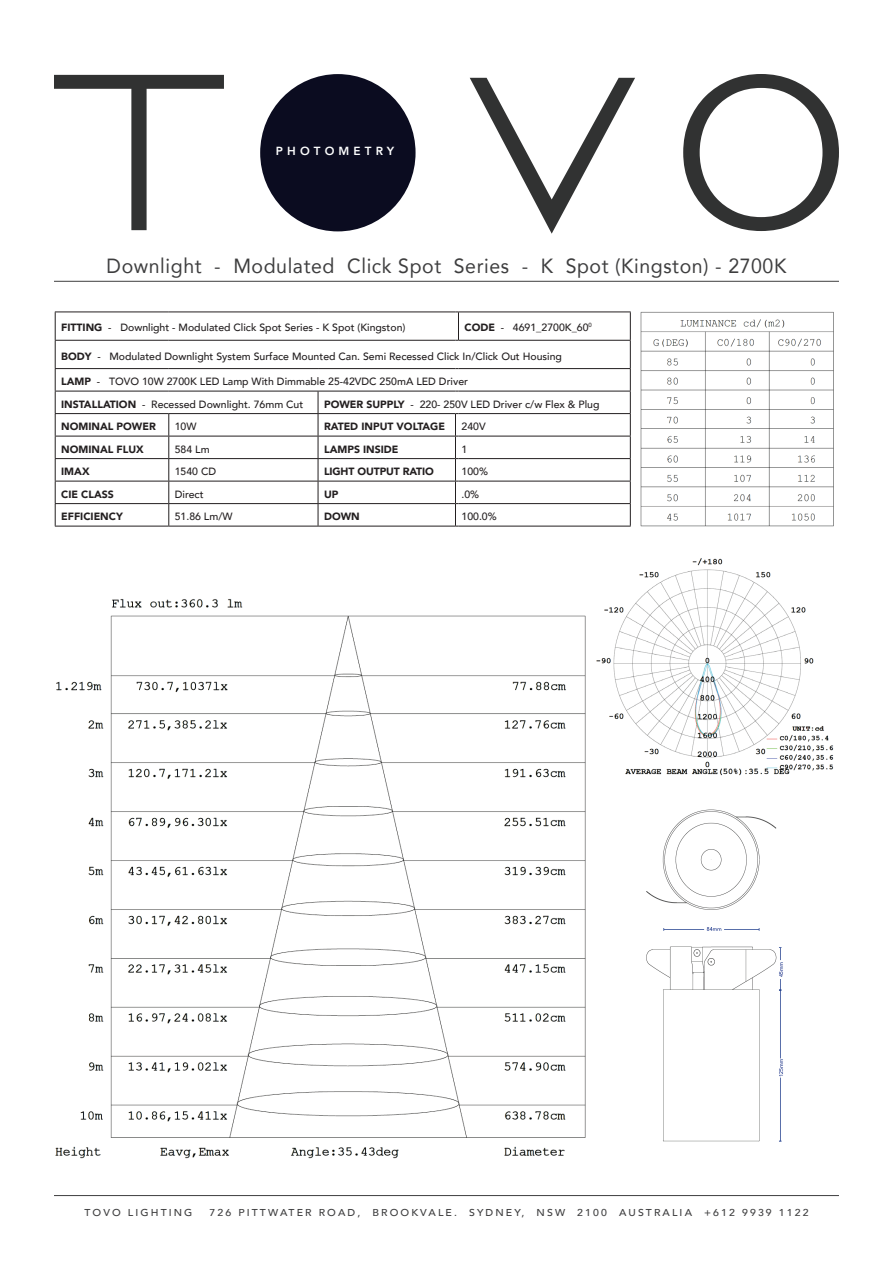
<style>
.page{position:relative;width:893px;height:1263px;background:#fff}
.page>*{position:absolute;margin:0;border:0;box-sizing:border-box;transform-origin:0 0}
.t1{font:20.4px "Avenir";letter-spacing:.03em;color:#3e3e3f;scale:.95 1}
.t2{font:800 11.7px "Avenir";letter-spacing:.35em;color:#fdfefe}
.t3{font:500 10.5px/22.5px "Avenir";color:#231f20}
.t4{font:900 10.5px "Avenir";color:#231f20}
.t5{font:500 10.05px "Avenir";letter-spacing:.2em;color:#3e3e3f;scale:1.05 1}
.s1{font-weight:900}
</style>
<div class="page">
<svg style="left:54px;top:75px;width:170px;height:155px"></svg>
<svg style="left:470px;top:78px;width:165px;height:156px"></svg>
<svg style="left:683px;top:74px;width:156px;height:157px"></svg>
<div style="left:260px;top:74px;width:156px;height:157px;background:#0b0c20;border-radius:50%"></div>
<hr style="left:54px;top:1195px;width:785px;height:1px;background:#3e3e3f">
<hr style="left:54px;top:281px;width:785px;height:1px;background:#3e3e3f">
<hr style="left:55px;top:312px;width:114px;height:1px;background:#231f20">
<hr style="left:169px;top:312px;width:149px;height:1px;background:#231f20">
<hr style="left:318px;top:312px;width:137px;height:1px;background:#231f20">
<hr style="left:458px;top:312px;width:173px;height:1px;background:#231f20">
<hr style="left:55px;top:340px;width:114px;height:1px;background:#231f20">
<hr style="left:169px;top:340px;width:149px;height:1px;background:#231f20">
<hr style="left:318px;top:340px;width:137px;height:1px;background:#231f20">
<svg style="left:455px;top:312px;width:4px;height:29px"></svg>
<hr style="left:458px;top:340px;width:173px;height:1px;background:#231f20">
<hr style="left:55px;top:368px;width:114px;height:1px;background:#231f20">
<hr style="left:169px;top:368px;width:149px;height:1px;background:#231f20">
<hr style="left:318px;top:368px;width:137px;height:1px;background:#231f20">
<hr style="left:458px;top:368px;width:173px;height:1px;background:#231f20">
<hr style="left:55px;top:391px;width:114px;height:1px;background:#231f20">
<hr style="left:169px;top:391px;width:149px;height:1px;background:#231f20">
<hr style="left:318px;top:391px;width:137px;height:1px;background:#231f20">
<hr style="left:458px;top:391px;width:173px;height:1px;background:#231f20">
<hr style="left:55px;top:413px;width:114px;height:1px;background:#231f20">
<hr style="left:169px;top:413px;width:149px;height:1px;background:#231f20">
<hr style="left:318px;top:413px;width:137px;height:1px;background:#231f20">
<hr style="left:458px;top:413px;width:173px;height:1px;background:#231f20">
<hr style="left:55px;top:436px;width:114px;height:1px;background:#231f20">
<hr style="left:169px;top:436px;width:149px;height:1px;background:#231f20">
<hr style="left:318px;top:436px;width:137px;height:1px;background:#231f20">
<hr style="left:458px;top:436px;width:173px;height:1px;background:#231f20">
<hr style="left:55px;top:458px;width:114px;height:1px;background:#231f20">
<hr style="left:169px;top:458px;width:149px;height:1px;background:#231f20">
<hr style="left:318px;top:458px;width:137px;height:1px;background:#231f20">
<hr style="left:458px;top:458px;width:173px;height:1px;background:#231f20">
<hr style="left:55px;top:481px;width:114px;height:1px;background:#231f20">
<hr style="left:169px;top:481px;width:149px;height:1px;background:#231f20">
<hr style="left:318px;top:481px;width:137px;height:1px;background:#231f20">
<hr style="left:458px;top:481px;width:173px;height:1px;background:#231f20">
<hr style="left:55px;top:503px;width:114px;height:1px;background:#231f20">
<svg style="left:55px;top:312px;width:1px;height:214px"></svg>
<hr style="left:169px;top:503px;width:149px;height:1px;background:#231f20">
<svg style="left:168px;top:414px;width:1px;height:112px"></svg>
<hr style="left:318px;top:503px;width:137px;height:1px;background:#231f20">
<svg style="left:318px;top:391px;width:1px;height:135px"></svg>
<hr style="left:458px;top:503px;width:173px;height:1px;background:#231f20">
<svg style="left:630px;top:312px;width:1px;height:214px"></svg>
<hr style="left:55px;top:526px;width:114px;height:1px;background:#231f20">
<hr style="left:169px;top:526px;width:149px;height:1px;background:#231f20">
<hr style="left:318px;top:526px;width:137px;height:1px;background:#231f20">
<svg style="left:455px;top:413px;width:3px;height:114px"></svg>
<hr style="left:458px;top:526px;width:173px;height:1px;background:#231f20">
<img style="left:646px;top:809px;width:137px;height:333px">
<img style="left:640px;top:311px;width:194px;height:216px">
<img style="left:55px;top:599px;width:531px;height:560px">
<img style="left:597px;top:558px;width:237px;height:218px">
<p class="t2" style="left:276px;top:142px;width:120px">PHOTOMETRY</p>
<h1 class="t1" style="left:107px;top:250px;width:717px">Downlight - Modulated Click Spot Series - K Spot (Kingston) - 2700K</h1>
<p class="t3" style="left:61px;top:316px;width:346px"><span class="s1">FITTING</span> - Downlight - Modulated Click Spot Series - K Spot (Kingston)</p>
<p class="t3" style="left:464px;top:316px;width:129px"><span class="s1">CODE</span> - 4691_2700K_60<sup>0</sup></p>
<p class="t3" style="left:61px;top:344px;width:502px"><span class="s1">BODY</span> - Modulated Downlight System Surface Mounted Can. Semi Recessed Click In/Click Out Housing</p>
<p class="t3" style="left:61px;top:370px;width:408px"><span class="s1">LAMP</span> - TOVO 10W 2700K LED Lamp With Dimmable 25-42VDC 250mA LED Driver<br><span class="s1">INSTALLATION</span> - Recessed Downlight. 76mm Cut</p>
<p class="t3" style="left:324px;top:392px;width:277px"><span class="s1">POWER SUPPLY</span> - 220- 250V LED Driver c/w Flex &amp; Plug</p>
<p class="t4" style="left:61px;top:417px;width:96px">NOMINAL POWER</p>
<p class="t3" style="left:175px;top:415px;width:23px">10W</p>
<p class="t4" style="left:324px;top:417px;width:122px">RATED INPUT VOLTAGE</p>
<p class="t3" style="left:461px;top:415px;width:26px">240V</p>
<p class="t4" style="left:61px;top:440px;width:84px">NOMINAL FLUX</p>
<p class="t3" style="left:175px;top:437px;width:36px">584 Lm</p>
<p class="t4" style="left:324px;top:440px;width:76px">LAMPS INSIDE</p>
<p class="t3" style="left:461px;top:437px;width:7px">1</p>
<p class="t4" style="left:61px;top:462px;width:30px">IMAX</p>
<p class="t3" style="left:175px;top:460px;width:43px">1540 CD</p>
<p class="t4" style="left:324px;top:462px;width:111px">LIGHT OUTPUT RATIO</p>
<p class="t3" style="left:461px;top:460px;width:28px">100%</p>
<p class="t4" style="left:61px;top:485px;width:54px">CIE CLASS</p>
<p class="t3" style="left:175px;top:482px;width:30px">Direct</p>
<p class="t4" style="left:324px;top:485px;width:16px">UP</p>
<p class="t3" style="left:461px;top:482px;width:19px">.0%</p>
<p class="t4" style="left:61px;top:507px;width:63px">EFFICIENCY</p>
<p class="t3" style="left:175px;top:505px;width:59px">51.86 Lm/W</p>
<p class="t4" style="left:324px;top:507px;width:37px">DOWN</p>
<p class="t3" style="left:461px;top:505px;width:37px">100.0%</p>
<p class="t5" style="left:84px;top:1204px;width:104px">TOVO LIGHTING</p>
<p class="t5" style="left:210px;top:1204px;width:572px">726 PITTWATER ROAD, BROOKVALE. SYDNEY, NSW 2100 AUSTRALIA +612 9939 1122</p>
</div>
